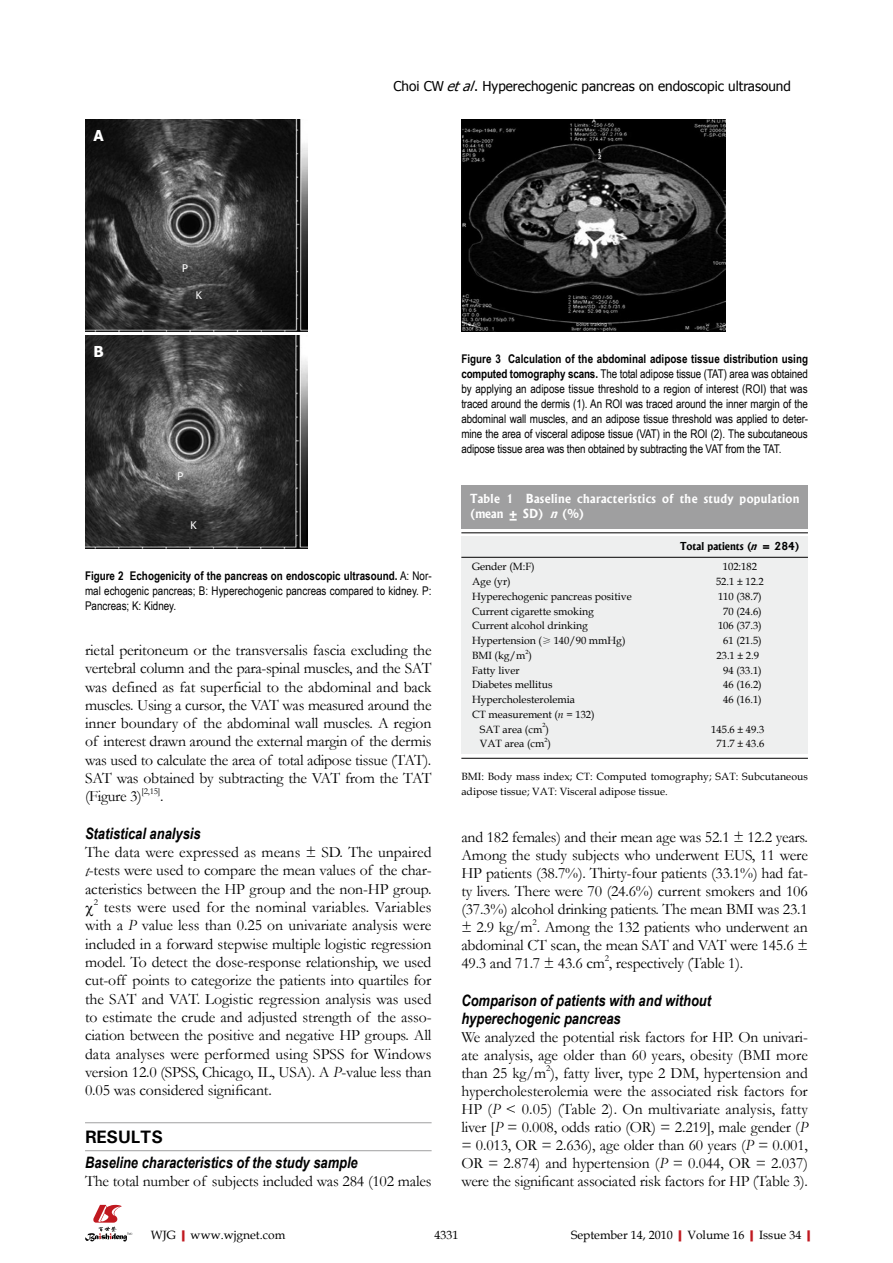
<style>
.page{position:relative;width:893px;height:1263px;background:#fff}
.page>*{position:absolute;margin:0;border:0;box-sizing:border-box;transform-origin:0 0}
.t1{font:700 18px "Univers";letter-spacing:-.01em;color:#000}
.t2{font:15.75px/18.3px "Garamond";letter-spacing:-.015em;color:#000;text-align:justify}
.t3{font:italic 700 15.75px/18.8px "Arial Narrow";color:#000}
.t4{font:700 15px "Tahoma";color:#fff}
.t5{font:13.5px "Tahoma";color:#000}
.t6{font:12px/15px "Arial Narrow";letter-spacing:-.005em;color:#000;text-align:justify}
.t7{font:700 12px/15px "Albertus";letter-spacing:.03em;color:#fff}
.t8{font:12px "Book Antiqua";color:#000}
.t9{font:10.5px/14.7px "Book Antiqua";color:#000}
.t10{font:700 10.5px "Albertus";color:#000}
.t11{font:10.5px "Tahoma";color:#fff}
.t12{font:9.15px "Garamond";color:#000}
.t13{font:6.15px "Book Antiqua";color:#000}
.t14{font:6px/5.7px "Tahoma";color:#fff}
.s1{font-style:italic}
.s2{font-weight:700}
.s3{font-family:"Sim Sun";font-size:9px}
.s4{font-weight:700;color:#c01920}
</style>
<div class="page">
<svg style="left:85px;top:1205px;width:48px;height:36px"></svg>
<img style="left:85px;top:119px;width:223px;height:213px">
<img style="left:85px;top:336px;width:223px;height:213px">
<img style="left:461px;top:119px;width:265px;height:213px">
<div style="left:461px;top:537px;width:347px;height:217px;background:#eeefef"></div>
<div style="left:461px;top:485px;width:347px;height:43px;background:#9f9fa0"></div>
<hr style="left:461px;top:532px;width:347px;height:1px;background:#000">
<hr style="left:461px;top:758px;width:347px;height:1px;background:#000">
<hr style="left:461px;top:557px;width:347px;height:1px;background:#000">
<hr style="left:85px;top:1122px;width:347px;height:1px;background:#9f9fa0">
<hr style="left:85px;top:1150px;width:347px;height:1px;background:#9f9fa0">
<p class="t4" style="left:94px;top:125px;width:12px">A</p>
<p class="t4" style="left:94px;top:341px;width:12px">B</p>
<p class="t11" style="left:182px;top:261px;width:7px">P</p>
<p class="t11" style="left:196px;top:289px;width:8px">K</p>
<p class="t11" style="left:178px;top:469px;width:7px">P</p>
<p class="t5" style="left:393px;top:77px;width:399px">Choi CW <span class="s1">etal</span>. Hyperechogenic pancreas on endoscopic ultrasound</p>
<p class="t14" style="left:598px;top:148px;width:5px">1<br>2</p>
<p class="t6" style="left:461px;top:351px;width:348px"><span class="s2">Figure 3 Calculation of the abdominal adipose tissue distribution using computed tomography scans.</span> The total adipose tissue (TAT) area was obtained by applying an adipose tissue threshold to a region of interest (ROI) that was traced around the dermis (1). An ROI was traced around the inner margin of the abdominal wall muscles, and an adipose tissue threshold was applied to deter&shy;mine the area of visceral adipose tissue (VAT) in the ROI (2). The subcutaneous adipose tissue area was then obtained by subtracting the VAT from the TAT.</p>
<p class="t11" style="left:190px;top:518px;width:8px">K</p>
<p class="t6" style="left:85px;top:568px;width:348px"><span class="s2">Figure 2 Echogenicity of the pancreas on endoscopic ultrasound.</span> A: Nor&shy;mal echogenic pancreas; B: Hyperechogenic pancreas compared to kidney. P:<br>Pancreas; K: Kidney.</p>
<p class="t2" style="left:85px;top:640px;width:348px">rietal peritoneum or the transversalis fascia excluding the vertebral column and the para-spinal muscles, and the SAT was defined as fat superficial to the abdominal and back muscles. Using a cursor, the VAT was measured around the inner boundary of the abdominal wall muscles. A region of interest drawn around the external margin of the dermis was used to calculate the area of total adipose tissue (TAT).<br>SAT was obtained by subtracting the VAT from the TAT (Figure 3)</p>
<p class="t12" style="left:141px;top:785px;width:20px">[2,15]</p>
<p class="t2" style="left:160px;top:787px;width:5px">.</p>
<p class="t3" style="left:85px;top:823px;width:117px">Statistical analysis</p>
<p class="t2" style="left:85px;top:843px;width:348px">The data were expressed as means ± SD. The unpaired <span class="s1">t</span>-tests were used to compare the mean values of the char&shy;acteristics between the HP group and the non-HP group.</p>
<p class="t12" style="left:94px;top:895px;width:6px">2</p>
<p class="t2" style="left:85px;top:897px;width:348px;text-indent:19px">tests were used for the nominal variables. Variables with a <span class="s1">P</span> value less than 0.25 on univariate analysis were included in a forward stepwise multiple logistic regression model. To detect the dose-response relationship, we used cut-off points to categorize the patients into quartiles for the SAT and VAT. Logistic regression analysis was used to estimate the crude and adjusted strength of the asso&shy;ciation between the positive and negative HP groups. All data analyses were performed using SPSS for Windows version 12.0 (SPSS, Chicago, IL, USA). A <span class="s1">P</span>-value less than 0.05 was considered significant.</p>
<p class="t1" style="left:85px;top:1125px;width:79px">RESULTS</p>
<p class="t3" style="left:85px;top:1152px;width:274px">Baseline characteristics of the study sample</p>
<p class="t2" style="left:85px;top:1172px;width:348px">The total number of subjects included was 284 (102 males</p>
<p class="t7" style="left:470px;top:491px;width:331px">Table 1 Baseline characteristics of the study population (mean ± SD) <span class="s1">n</span> (%)</p>
<p class="t10" style="left:680px;top:539px;width:121px">Total patients (<span class="s1">n</span> = 284)</p>
<p class="t9" style="left:472px;top:559px;width:64px">Gender (M:F)</p>
<p class="t9" style="left:723px;top:559px;width:36px">102:182</p>
<p class="t9" style="left:472px;top:574px;width:40px">Age (yr)</p>
<p class="t9" style="left:716px;top:574px;width:49px">52.1 ± 12.2</p>
<p class="t9" style="left:472px;top:589px;width:161px">Hyperechogenic pancreas positive</p>
<p class="t9" style="left:718px;top:589px;width:45px">110 (38.7)</p>
<p class="t9" style="left:472px;top:603px;width:124px">Current cigarette smoking</p>
<p class="t9" style="left:723px;top:603px;width:40px">70 (24.6)</p>
<p class="t9" style="left:472px;top:618px;width:118px">Current alcohol drinking</p>
<p class="t9" style="left:718px;top:618px;width:45px">106 (37.3)</p>
<p class="t9" style="left:472px;top:633px;width:155px">Hypertension (<span class="s3">≥</span> 140/90 mmHg)</p>
<p class="t9" style="left:723px;top:633px;width:40px">61 (21.5)</p>
<p class="t9" style="left:472px;top:648px;width:61px">BMI (kg/m )</p>
<p class="t13" style="left:525px;top:647px;width:5px">2</p>
<p class="t9" style="left:716px;top:648px;width:44px">23.1 ± 2.9</p>
<p class="t9" style="left:472px;top:662px;width:49px">Fatty liver</p>
<p class="t9" style="left:723px;top:662px;width:40px">94 (33.1)</p>
<p class="t9" style="left:472px;top:677px;width:82px">Diabetes mellitus</p>
<p class="t9" style="left:723px;top:677px;width:40px">46 (16.2)</p>
<p class="t9" style="left:472px;top:692px;width:105px">Hypercholesterolemia</p>
<p class="t9" style="left:723px;top:692px;width:40px">46 (16.1)</p>
<p class="t9" style="left:480px;top:707px;width:116px;text-indent:-8px">CT measurement (<span class="s1">n</span> = 132)<br>SAT area (cm )</p>
<p class="t13" style="left:542px;top:721px;width:5px">2</p>
<p class="t9" style="left:711px;top:721px;width:55px">145.6 ± 49.3</p>
<p class="t9" style="left:480px;top:736px;width:73px">VAT area (cm )</p>
<p class="t13" style="left:544px;top:736px;width:5px">2</p>
<p class="t9" style="left:716px;top:736px;width:49px">71.7 ± 43.6</p>
<p class="t9" style="left:461px;top:769px;width:348px">BMI: Body mass index; CT: Computed tomography; SAT: Subcutaneous adipose tissue; VAT: Visceral adipose tissue.</p>
<p class="t2" style="left:461px;top:828px;width:348px">and 182 females) and their mean age was 52.1 ± 12.2 years.<br>Among the study subjects who underwent EUS, 11 were HP patients (38.7%). Thirty-four patients (33.1%) had fat&shy;ty livers. There were 70 (24.6%) current smokers and 106 (37.3%) alcohol drinking patients. The mean BMI was 23.1 ± 2.9 kg/m . Among the 132 patients who underwent an</p>
<p class="t12" style="left:533px;top:915px;width:6px">2</p>
<p class="t2" style="left:461px;top:936px;width:348px">abdominal CT scan, the mean SAT and VAT were 145.6 ±<br>49.3 and 71.7 ± 43.6 cm , respectively (Table 1).</p>
<p class="t12" style="left:605px;top:951px;width:6px">2</p>
<p class="t3" style="left:461px;top:990px;width:251px">Comparison of patients with and without hyperechogenic pancreas</p>
<p class="t2" style="left:461px;top:1028px;width:348px">We analyzed the potential risk factors for HP. On univari&shy;ate analysis, age older than 60 years, obesity (BMI more than 25 kg/m ), fatty liver, type 2 DM, hypertension and</p>
<p class="t12" style="left:546px;top:1062px;width:6px">2</p>
<p class="t2" style="left:461px;top:1082px;width:348px">hypercholesterolemia were the associated risk factors for HP (<span class="s1">P</span> &lt; 0.05) (Table 2). On multivariate analysis, fatty liver [<span class="s1">P</span> = 0.008, odds ratio (OR) = 2.219], male gender (<span class="s1">P </span>= 0.013, OR = 2.636), age older than 60 years (<span class="s1">P</span> = 0.001, OR = 2.874) and hypertension (<span class="s1">P</span> = 0.044, OR = 2.037) were the significant associated risk factors for HP (Table 3).</p>
<p class="t8" style="left:151px;top:1226px;width:136px">WJG<span class="s4">|</span>www.wjgnet.com</p>
<p class="t8" style="left:434px;top:1226px;width:25px">4331</p>
<p class="t8" style="left:571px;top:1226px;width:246px">September 14, 2010<span class="s4">|</span>Volume 16<span class="s4">|</span>Issue 34<span class="s4">|</span></p>
</div>
